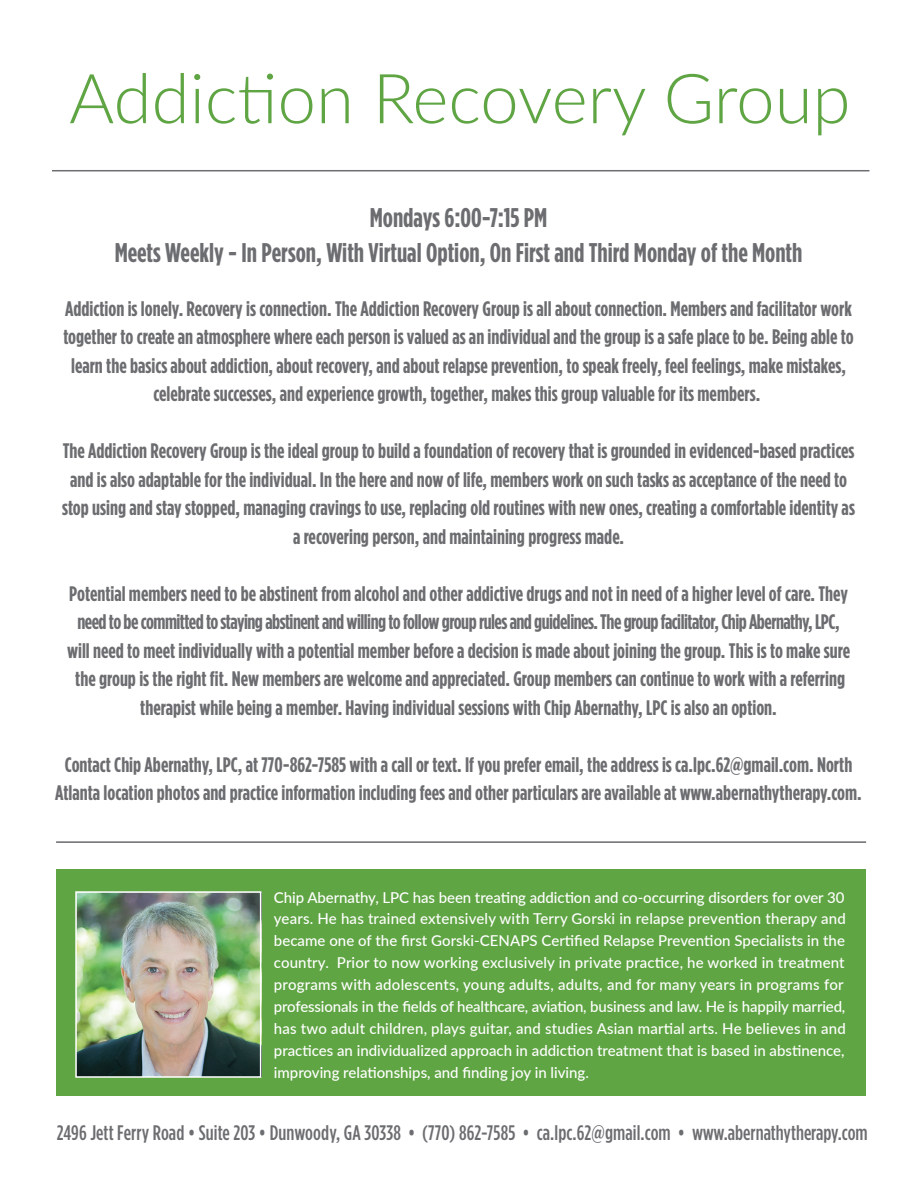
<style>
.page{position:relative;width:918px;height:1188px;background:#fff}
.page>*{position:absolute;margin:0;border:0;box-sizing:border-box;transform-origin:0 0}
.t1{font:300 69px "Lato";color:#60a544}
.t2{font:700 27px/34.5px "Gotham Condensed";color:#6c6d70;text-align:center}
.t3{font:700 21px/28.5px "Gotham Condensed";color:#6c6d70;text-align:center}
.t4{font:500 21px "Gotham Condensed";letter-spacing:.005em;color:#6c6d70}
.t5{font:500 15px/21.9px "Lato";color:#fff}
</style>
<div class="page">
<div style="left:56px;top:869px;width:810px;height:227px;background:#60a544"></div>
<img style="left:78px;top:894px;width:180px;height:181px">
<div style="left:75px;top:891px;width:186px;height:187px;border:2px solid #fff"></div>
<hr style="left:52px;top:170px;width:817px;height:1px;background:#6c6d70">
<hr style="left:56px;top:841px;width:810px;height:2px;background:#6c6d70">
<h1 class="t1" style="left:69px;top:50px;width:783px">Addiction Recovery Group</h1>
<p class="t2" style="left:115px;top:201px;width:689px">Mondays 6:00-7:15 PM<br>Meets Weekly - In Person, With Virtual Option, On First and Third Monday of the Month</p>
<p class="t3" style="left:63px;top:294px;width:792px">Addiction is lonely. Recovery is connection. The Addiction Recovery Group is all about connection. Members and facilitator work together to create an atmosphere where each person is valued as an individual and the group is a safe place to be. Being able to learn the basics about addiction, about recovery, and about relapse prevention, to speak freely, feel feelings, make mistakes, celebrate successes, and experience growth, together, makes this group valuable for its members.</p>
<p class="t3" style="left:62px;top:437px;width:794px">The Addiction Recovery Group is the ideal group to build a foundation of recovery that is grounded in evidenced-based practices and is also adaptable for the individual. In the here and now of life, members work on such tasks as acceptance of the need to stop using and stay stopped, managing cravings to use, replacing old routines with new ones, creating a comfortable identity as a recovering person, and maintaining progress made.</p>
<p class="t3" style="left:67px;top:579px;width:784px">Potential members need to be abstinent from alcohol and other addictive drugs and not in need of a higher level of care. They need to be committed to staying abstinent and willing to follow group rules and guidelines. The group facilitator, Chip Abernathy, LPC, will need to meet individually with a potential member before a decision is made about joining the group. This is to make sure the group is the right fit. New members are welcome and appreciated. Group members can continue to work with a referring therapist while being a member. Having individual sessions with Chip Abernathy, LPC is also an option.</p>
<p class="t3" style="left:55px;top:750px;width:808px">Contact Chip Abernathy, LPC, at 770-862-7585 with a call or text. If you prefer email, the address is ca.lpc.62@gmail.com. North<br>Atlanta location photos and practice information including fees and other particulars are available at www.abernathytherapy.com.</p>
<p class="t5" style="left:274px;top:886px;width:573px">Chip Abernathy, LPC has been treating addiction and co-occurring disorders for over 30 years. He has trained extensively with Terry Gorski in relapse prevention therapy and became one of the first Gorski-CENAPS Certified Relapse Prevention Specialists in the country. Prior to now working exclusively in private practice, he worked in treatment programs with adolescents, young adults, adults, and for many years in programs for professionals in the fields of healthcare, aviation, business and law. He is happily married, has two adult children, plays guitar, and studies Asian martial arts. He believes in and practices an individualized approach in addiction treatment that is based in abstinence, improving relationships, and finding joy in living.</p>
<p class="t4" style="left:57px;top:1121px;width:812px">2496 Jett Ferry Road • Suite 203 • Dunwoody, GA 30338 • (770) 862-7585 • ca.lpc.62@gmail.com • www.abernathytherapy.com</p>
</div>
